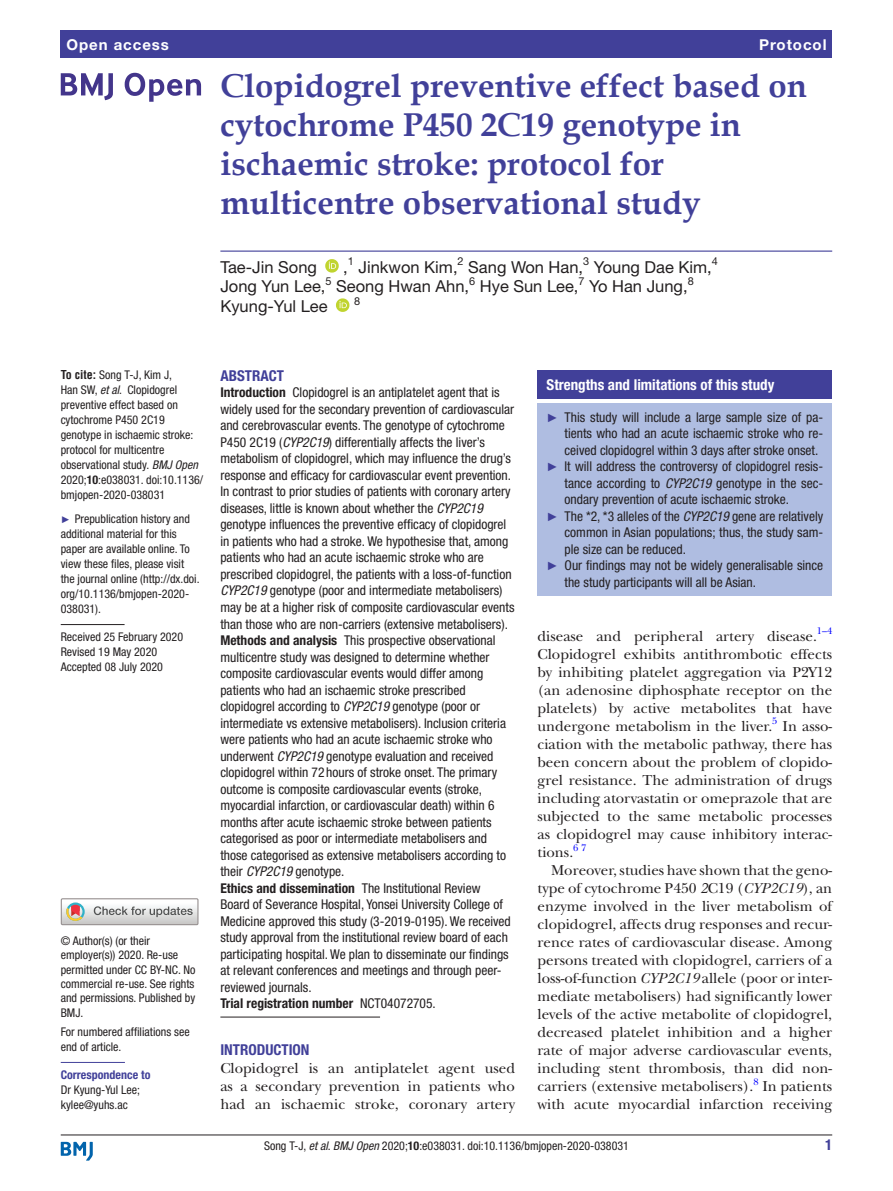
<style>
.page{position:relative;width:893px;height:1191px;background:#fff}
.page>*{position:absolute;margin:0;border:0;box-sizing:border-box;transform-origin:0 0}
.t1{font:700 33px/39px "Book Antiqua";color:#414099}
.t2{font:16.5px "Helvetica Neue LT Std";color:#231f20}
.t3{font:15px/18px "New Baskerville";color:#231f20;text-align:justify}
.t4{font:700 condensed 15px "Helvetica Neue LT Std";color:#fff}
.t5{font:700 condensed 15px "Helvetica Neue LT Std";color:#414099}
.t6{font:700 15px "Helvetica Neue LT Std";letter-spacing:.065em;color:#fff}
.t7{font:condensed 13.5px/16.5px "Helvetica Neue LT Std";color:#231f20}
.t8{font:condensed 12px/15px "Helvetica Neue LT Std";color:#231f20}
.t9{font:700 condensed 12px "Helvetica Neue LT Std";color:#414099}
.t10{font:10.95px "Helvetica Neue LT Std";color:#231f20}
.t11{font:9.9px "New Baskerville";color:#00f}
.s1{font-family:"Helvetica LT Std";font-weight:700}
.s2{font-style:italic}
.s3{font-weight:700}
.s4{font-family:"Arial";font-stretch:normal;font-size:9.75px;color:#414099}
.s5{font-family:"Arial";font-stretch:normal;font-size:12px;color:#414099}
</style>
<div class="page">
<hr style="left:61px;top:1134px;width:771px;height:1px;background:#231f20">
<svg style="left:61px;top:1141px;width:32px;height:19px"></svg>
<div style="left:61px;top:31px;width:771px;height:27px;background:#414099"></div>
<hr style="left:220px;top:250px;width:612px;height:2px;background:#414099">
<svg style="left:325px;top:259px;width:14px;height:14px"></svg>
<svg style="left:336px;top:298px;width:13px;height:14px"></svg>
<hr style="left:61px;top:624px;width:64px;height:1px;background:#231f20">
<hr style="left:61px;top:1062px;width:64px;height:1px;background:#414099">
<svg style="left:61px;top:73px;width:52px;height:27px"></svg>
<svg style="left:125px;top:73px;width:76px;height:29px"></svg>
<div style="left:61px;top:898px;width:138px;height:27px;border:1px solid #969090"></div>
<svg style="left:61px;top:898px;width:137px;height:26px"></svg>
<hr style="left:220px;top:1016px;width:160px;height:1px;background:#231f20">
<div style="left:538px;top:370px;width:294px;height:29px;background:#414099"></div>
<div style="left:538px;top:403px;width:294px;height:193px;background:#afbde1"></div>
<p class="t6" style="left:66px;top:35px;width:104px">Open access</p>
<p class="t6" style="left:759px;top:35px;width:69px">Protocol</p>
<h1 class="t1" style="left:220px;top:66px;width:588px">Clopidogrel preventive effect based on cytochrome P450 2C19 genotype in ischaemic stroke: protocol for multicentre observational study</h1>
<p class="t2" style="left:220px;top:257px;width:98px">Tae-Jin Song</p>
<p class="t2" style="left:343px;top:257px;width:6px">,</p>
<p class="t10" style="left:348px;top:255px;width:8px">1</p>
<p class="t2" style="left:359px;top:257px;width:101px">Jinkwon Kim,</p>
<p class="t10" style="left:458px;top:255px;width:8px">2</p>
<p class="t2" style="left:468px;top:257px;width:116px">Sang Won Han,</p>
<p class="t10" style="left:583px;top:255px;width:8px">3</p>
<p class="t2" style="left:594px;top:257px;width:119px">Young Dae Kim,</p>
<p class="t10" style="left:712px;top:255px;width:8px">4</p>
<p class="t2" style="left:220px;top:276px;width:107px">Jong Yun Lee,</p>
<p class="t10" style="left:326px;top:274px;width:8px">5</p>
<p class="t2" style="left:336px;top:276px;width:134px">Seong Hwan Ahn,</p>
<p class="t10" style="left:469px;top:274px;width:8px">6</p>
<p class="t2" style="left:480px;top:276px;width:100px">Hye Sun Lee,</p>
<p class="t10" style="left:579px;top:274px;width:8px">7</p>
<p class="t2" style="left:589px;top:276px;width:100px">Yo Han Jung,</p>
<p class="t10" style="left:688px;top:274px;width:8px">8</p>
<p class="t2" style="left:220px;top:296px;width:109px">Kyung-Yul Lee</p>
<p class="t10" style="left:354px;top:294px;width:8px">8</p>
<p class="t8" style="left:61px;top:367px;width:144px"><span class="s1">To cite:</span> Song T-J, Kim J,<br>Han SW, <span class="s2">et al</span>. Clopidogrel preventive effect based on cytochrome P450 2C19 genotype in ischaemic stroke: protocol for multicentre observational study. <span class="s2">BMJ Open<br></span>2020;<span class="s3">10</span>:e038031. doi:10.1136/ bmjopen-2020-038031</p>
<p class="t8" style="left:61px;top:511px;width:140px"><span class="s4">►</span> Prepublication history and additional material for this paper are available online. To view these files, please visit the journal online (http://dx.doi. org/10.1136/bmjopen-2020-<br>038031).</p>
<p class="t8" style="left:61px;top:629px;width:124px">Received 25 February 2020<br>Revised 19 May 2020<br>Accepted 08 July 2020</p>
<p class="t8" style="left:61px;top:933px;width:136px;line-height:14.4px">© Author(s) (or their employer(s)) 2020. Re-use permitted under CC BY-NC. No commercial re-use. See rights and permissions. Published by<br>BMJ.</p>
<p class="t8" style="left:61px;top:1024px;width:130px">For numbered affiliations see end of article.</p>
<p class="t9" style="left:61px;top:1067px;width:91px">Correspondence to</p>
<p class="t8" style="left:61px;top:1082px;width:81px">Dr Kyung-Yul Lee; kylee@yuhs.ac</p>
<p class="t5" style="left:220px;top:366px;width:65px">ABSTRACT</p>
<p class="t7" style="left:220px;top:384px;width:296px"><span class="s3">Introduction</span> Clopidogrel is an antiplatelet agent that is widely used for the secondary prevention of cardiovascular and cerebrovascular events. The genotype of cytochrome P450 2C19 (<span class="s2">CYP2C19</span>) differentially affects the liver’s metabolism of clopidogrel, which may influence the drug’s response and efficacy for cardiovascular event prevention.<br>In contrast to prior studies of patients with coronary artery diseases, little is known about whether the <span class="s2">CYP2C19 </span>genotype influences the preventive efficacy of clopidogrel in patients who had a stroke. We hypothesise that, among patients who had an acute ischaemic stroke who are prescribed clopidogrel, the patients with a loss-of-function <span class="s2">CYP2C19</span> genotype (poor and intermediate metabolisers) may be at a higher risk of composite cardiovascular events than those who are non-carriers (extensive metabolisers).<br><span class="s3">Methods and analysis</span> This prospective observational multicentre study was designed to determine whether composite cardiovascular events would differ among patients who had an ischaemic stroke prescribed clopidogrel according to <span class="s2">CYP2C19</span> genotype (poor or intermediate vs extensive metabolisers). Inclusion criteria were patients who had an acute ischaemic stroke who underwent <span class="s2">CYP2C19</span> genotype evaluation and received clopidogrel within 72 hours of stroke onset. The primary outcome is composite cardiovascular events (stroke, myocardial infarction, or cardiovascular death) within 6 months after acute ischaemic stroke between patients categorised as poor or intermediate metabolisers and those categorised as extensive metabolisers according to their <span class="s2">CYP2C19</span> genotype.<br><span class="s3">Ethics and dissemination</span> The Institutional Review<br>Board of Severance Hospital, Yonsei University College of Medicine approved this study (3-2019-0195). We received study approval from the institutional review board of each participating hospital. We plan to disseminate our findings at relevant conferences and meetings and through peer&shy;reviewed journals.<br><span class="s3">Trial registration number</span> NCT04072705.</p>
<p class="t5" style="left:220px;top:1041px;width:91px">INTRODUCTION</p>
<p class="t3" style="left:220px;top:1059px;width:296px">Clopidogrel is an antiplatelet agent used as a secondary prevention in patients who had an ischaemic stroke, coronary artery</p>
<p class="t4" style="left:547px;top:375px;width:229px">Strengths and limitations of this study</p>
<p class="t7" style="left:547px;top:408px;width:278px"><span class="s5">►</span> This study will include a large sample size of pa-</p>
<p class="t7" style="left:565px;top:425px;width:260px">tients who had an acute ischaemic stroke who re-</p>
<p class="t7" style="left:565px;top:441px;width:255px">ceived clopidogrel within 3 days after stroke onset.</p>
<p class="t7" style="left:547px;top:458px;width:278px"><span class="s5">►</span> It will address the controversy of clopidogrel resis-</p>
<p class="t7" style="left:565px;top:474px;width:260px">tance according to <span class="s2">CYP2C19</span> genotype in the sec-</p>
<p class="t7" style="left:565px;top:491px;width:226px">ondary prevention of acute ischaemic stroke.</p>
<p class="t7" style="left:547px;top:507px;width:278px"><span class="s5">►</span> The *2, *3 alleles of the <span class="s2">CYP2C19</span> gene are relatively</p>
<p class="t7" style="left:565px;top:524px;width:260px">common in Asian populations; thus, the study sam-</p>
<p class="t7" style="left:565px;top:540px;width:123px">ple size can be reduced.</p>
<p class="t7" style="left:547px;top:557px;width:278px"><span class="s5">►</span> Our findings may not be widely generalisable since</p>
<p class="t7" style="left:565px;top:573px;width:193px">the study participants will all be Asian.</p>
<p class="t3" style="left:538px;top:627px;width:296px">disease and peripheral artery disease.<sup>1–4<br></sup>Clopidogrel exhibits antithrombotic effects by inhibiting platelet aggregation via P2Y12 (an adenosine diphosphate receptor on the platelets) by active metabolites that have undergone metabolism in the liver.</p>
<p class="t11" style="left:772px;top:715px;width:7px">5</p>
<p class="t3" style="left:538px;top:717px;width:296px;text-indent:245px">In asso&shy;ciation with the metabolic pathway, there has been concern about the problem of clopido&shy;grel resistance. The administration of drugs including atorvastatin or omeprazole that are subjected to the same metabolic processes as clopidogrel may cause inhibitory interac&shy;tions.</p>
<p class="t11" style="left:573px;top:841px;width:14px">6 7</p>
<p class="t3" style="left:538px;top:861px;width:296px;text-indent:14px">Moreover, studies have shown that the geno&shy;type of cytochrome P450 <span class="s2">2</span>C19 (<span class="s2">CYP2C19</span>), an enzyme involved in the liver metabolism of clopidogrel, affects drug responses and recur&shy;rence rates of cardiovascular disease. Among persons treated with clopidogrel, carriers of a loss-of-function <span class="s2">CYP2C19</span> allele (poor or inter&shy;mediate metabolisers) had significantly lower levels of the active metabolite of clopidogrel, decreased platelet inhibition and a higher rate of major adverse cardiovascular events, including stent thrombosis, than did non&shy;carriers (extensive metabolisers).<sup>8</sup> In patients with acute myocardial infarction receiving</p>
<p class="t8" style="left:264px;top:1137px;width:366px">Song T-J, <span class="s2">et al</span>. <span class="s2">BMJ Open</span> 2020;<span class="s3">10</span>:e038031. doi:10.1136/bmjopen-2020-038031</p>
<p class="t5" style="left:825px;top:1135px;width:9px">1</p>
</div>
